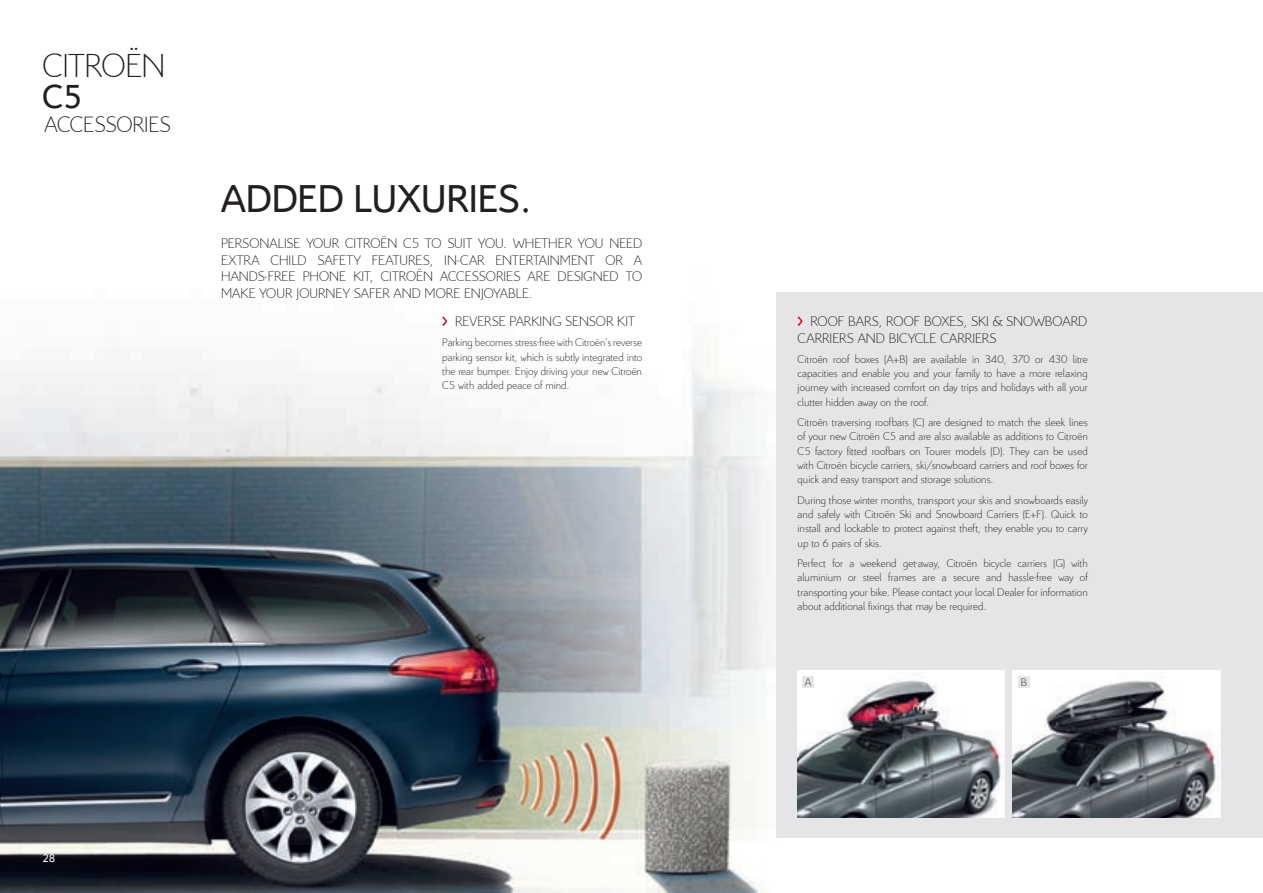
<style>
.page{position:relative;width:1263px;height:893px;background:#fff}
.page>*{position:absolute;margin:0;border:0;box-sizing:border-box;transform-origin:0 0}
.t1{font:42px "Citroen";color:#231f20}
.t2{font:300 36px "Citroen";color:#231f20}
.t3{font:36px "Citroen";color:#231f20}
.t4{font:300 24px "Citroen";letter-spacing:-.01em;color:#231f20}
.t5{font:300 15px/16.5px "Citroen";color:#231f20;text-align:justify}
.t6{font:300 12px/14.2px "Citroen";letter-spacing:.005em;color:#231f20;text-align:justify}
.t7{font:12px "Citroen";color:#fff}
</style>
<div class="page">
<img style="left:0;top:292px;width:884px;height:601px">
<div style="left:776px;top:293px;width:487px;height:545px;background:#e5e4e6"></div>
<svg style="left:798px;top:316px;width:4px;height:10px"></svg>
<img style="left:798px;top:670px;width:206px;height:147px">
<img style="left:1012px;top:670px;width:208px;height:147px">
<div style="left:802px;top:676px;width:12px;height:11px;background:#e5e4e6"></div>
<div style="left:1018px;top:676px;width:11px;height:11px;background:#e5e4e6"></div>
<svg style="left:442px;top:316px;width:5px;height:10px"></svg>
<h2 class="t2" style="left:43px;top:41px;width:38px">Citroën</h2>
<h2 class="t3" style="left:43px;top:73px;width:41px">C5</h2>
<h3 class="t4" style="left:45px;top:108px;width:128px">ACCESSORIES</h3>
<h1 class="t1" style="left:221px;top:171px;width:312px">ADDED LUXURIES.</h1>
<p class="t5" style="left:221px;top:234px;width:422px">PERSONALISE YOUR CITROËN C5 TO SUIT YOU. WHETHER YOU NEED EXTRA CHILD SAFETY FEATURES, IN-CAR ENTERTAINMENT OR A HANDS-FREE PHONE KIT, CITROËN ACCESSORIES ARE DESIGNED TO MAKE YOUR JOURNEY SAFER AND MORE ENJOYABLE.</p>
<p class="t5" style="left:455px;top:312px;width:181px">REVERSE PARKING SENSOR KIT</p>
<p class="t6" style="left:442px;top:335px;width:201px">Parking becomes stress-free with Citroën’s reverse parking sensor kit, which is subtly integrated into the rear bumper. Enjoy driving your new Citroën C5 with added peace of mind.</p>
<p class="t7" style="left:43px;top:850px;width:14px">28</p>
<p class="t5" style="left:798px;top:312px;width:291px;text-indent:13px">ROOF BARS, ROOF BOXES, SKI &amp; SNOWBOARD<br>CARRIERS AND BICYCLE CARRIERS</p>
<p class="t6" style="left:798px;top:351px;width:292px">Citroën roof boxes (A+B) are available in 340, 370 or 430 litre capacities and enable you and your family to have a more relaxing journey with increased comfort on day trips and holidays with all your clutter hidden away on the roof.</p>
<p class="t6" style="left:798px;top:415px;width:292px">Citroën traversing roofbars (C) are designed to match the sleek lines of your new Citroën C5 and are also available as additions to Citroën C5 factory fitted roofbars on Tourer models (D). They can be used with Citroën bicycle carriers, ski/snowboard carriers and roof boxes for quick and easy transport and storage solutions.</p>
<p class="t6" style="left:798px;top:492px;width:292px">During those winter months, transport your skis and snowboards easily and safely with Citroën Ski and Snowboard Carriers (E+F). Quick to install and lockable to protect against theft, they enable you to carry up to 6 pairs of skis.</p>
<p class="t6" style="left:798px;top:556px;width:292px">Perfect for a weekend get-away, Citroën bicycle carriers (G) with aluminium or steel frames are a secure and hassle-free way of transporting your bike. Please contact your local Dealer for information about additional fixings that may be required.</p>
<p class="t6" style="left:805px;top:674px;width:8px">A</p>
<p class="t6" style="left:1021px;top:674px;width:8px">B</p>
</div>
